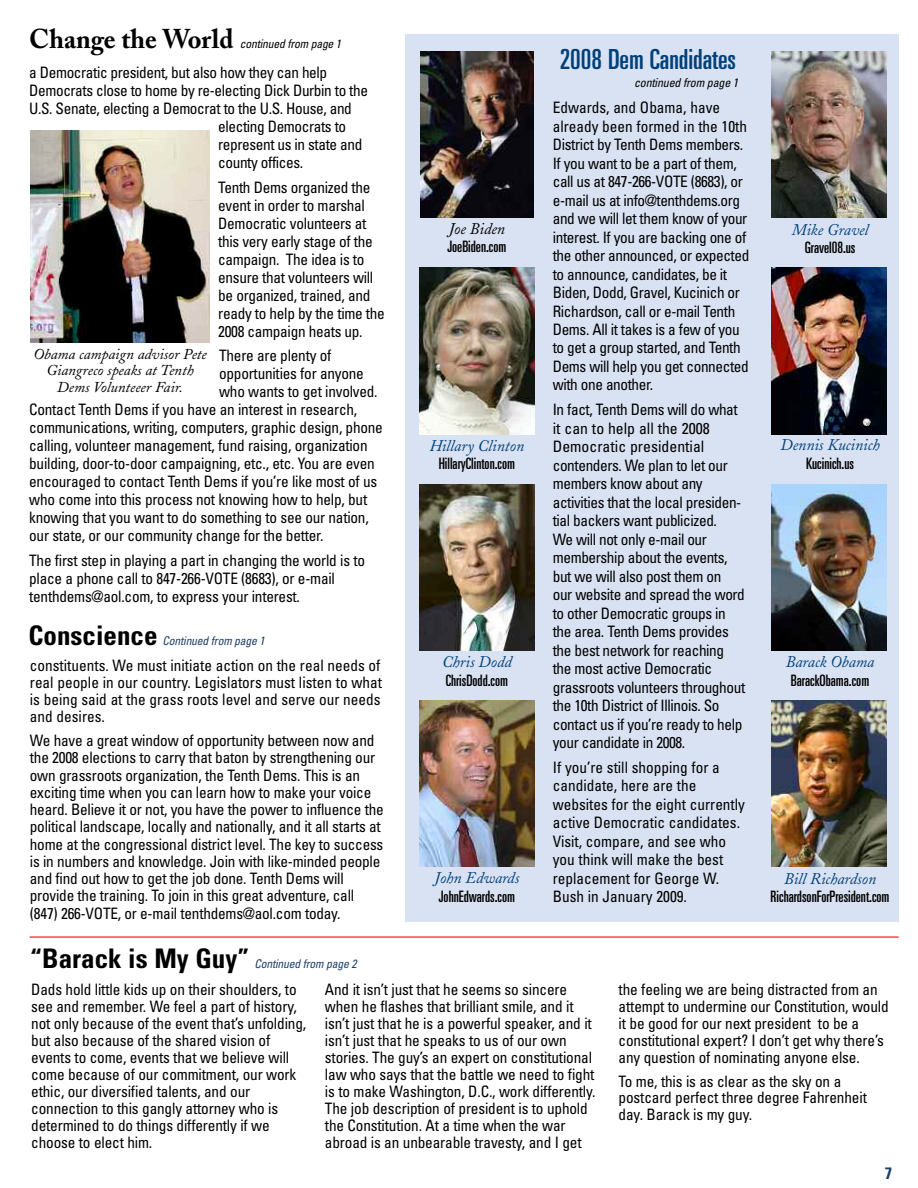
<style>
.page{position:relative;width:918px;height:1188px;background:#fff}
.page>*{position:absolute;margin:0;border:0;box-sizing:border-box;transform-origin:0 0}
.t1{font:ultra-condensed 27.75px "Univers";color:#00407a}
.t2{font:700 condensed 27px "Univers";color:#000}
.t3{font:700 27px "Adobe Caslon";color:#000}
.t4{font:700 condensed 16.5px "Univers";color:#1c3f68}
.t5{font:italic 16.2px "Adobe Caslon";color:#00407a}
.t6{font:italic 16.2px "Adobe Caslon";color:#000}
.t7{font:condensed 15.75px/18.5px "Univers";letter-spacing:-.015em;color:#000}
.t8{font:ultra-condensed 15.75px "Univers";color:#000}
.t9{font:italic 15px/16.5px "Adobe Caslon";color:#000;text-align:center}
.t10{font:italic condensed 12.3px "Univers";letter-spacing:-.015em;color:#000}
.t11{font:italic condensed 12px "Univers";letter-spacing:-.015em;color:#1c3f68}
.t12{font:italic condensed 12px "Univers";letter-spacing:-.015em;color:#000}
</style>
<div class="page">
<div style="left:406px;top:34px;width:493px;height:888px;background:#d9e2f2"></div>
<img style="left:31px;top:130px;width:178px;height:213px">
<img style="left:420px;top:51px;width:114px;height:167px">
<img style="left:420px;top:268px;width:114px;height:166px">
<img style="left:420px;top:484px;width:114px;height:166px">
<img style="left:420px;top:701px;width:114px;height:166px">
<img style="left:772px;top:51px;width:114px;height:167px">
<img style="left:772px;top:268px;width:114px;height:166px">
<img style="left:772px;top:484px;width:114px;height:166px">
<img style="left:772px;top:701px;width:114px;height:166px">
<hr style="left:30px;top:936px;width:869px;height:2px;background:#ff4250">
<h2 class="t3" style="left:29px;top:29px;width:206px">Change the World</h2>
<p class="t12" style="left:240px;top:40px;width:103px">continued from page 1</p>
<p class="t7" style="left:29px;top:65px;width:299px">a Democratic president, but also how they can help</p>
<p class="t7" style="left:29px;top:83px;width:340px">Democrats close to home by re-electing Dick Durbin to the</p>
<p class="t7" style="left:29px;top:101px;width:324px">U.S. Senate, electing a Democrat to the U.S. House, and</p>
<p class="t7" style="left:218px;top:119px;width:129px">electing Democrats to</p>
<p class="t7" style="left:218px;top:137px;width:146px">represent us in state and</p>
<p class="t7" style="left:218px;top:155px;width:86px">county offices.</p>
<p class="t7" style="left:218px;top:179px;width:168px;line-height:18px">Tenth Dems organized the event in order to marshal<br>Democratic volunteers at this very early stage of the campaign. The idea is to ensure that volunteers will be organized, trained, and ready to help by the time the<br>2008 campaign heats up.</p>
<p class="t7" style="left:219px;top:348px;width:114px">There are plenty of</p>
<p class="t7" style="left:219px;top:366px;width:146px">opportunities for anyone</p>
<p class="t7" style="left:219px;top:384px;width:160px">who wants to get involved.</p>
<p class="t7" style="left:29px;top:402px;width:330px">Contact Tenth Dems if you have an interest in research,</p>
<p class="t7" style="left:29px;top:420px;width:355px">communications, writing, computers, graphic design, phone</p>
<p class="t7" style="left:29px;top:438px;width:340px">calling, volunteer management, fund raising, organization</p>
<p class="t7" style="left:29px;top:456px;width:347px">building, door-to-door campaigning, etc., etc. You are even</p>
<p class="t7" style="left:29px;top:474px;width:350px">encouraged to contact Tenth Dems if you’re like most of us</p>
<p class="t7" style="left:29px;top:492px;width:340px">who come into this process not knowing how to help, but</p>
<p class="t7" style="left:29px;top:510px;width:341px">knowing that you want to do something to see our nation,</p>
<p class="t7" style="left:29px;top:528px;width:296px">our state, or our community change for the better.</p>
<p class="t7" style="left:29px;top:552px;width:337px;line-height:18px">The first step in playing a part in changing the world is to place a phone call to 847-266-VOTE (8683), or e-mail tenthdems@aol.com, to express your interest.</p>
<p class="t9" style="left:34px;top:347px;width:175px">Obama campaign advisor Pete<br>Giangreco speaks at Tenth<br>Dems Volunteeer Fair.</p>
<h2 class="t2" style="left:28px;top:626px;width:131px">Conscience</h2>
<p class="t11" style="left:163px;top:636px;width:104px">Continued from page 1</p>
<p class="t7" style="left:30px;top:658px;width:354px;line-height:17.2px;text-align:justify">constituents. We must initiate action on the real needs of real people in our country. Legislators must listen to what is being said at the grass roots level and serve our needs and desires.</p>
<p class="t7" style="left:30px;top:733px;width:355px;line-height:17.2px">We have a great window of opportunity between now and the 2008 elections to carry that baton by strengthening our own grassroots organization, the Tenth Dems. This is an exciting time when you can learn how to make your voice heard. Believe it or not, you have the power to influence the political landscape, locally and nationally, and it all starts at home at the congressional district level. The key to success is in numbers and knowledge. Join with like-minded people and find out how to get the job done. Tenth Dems will provide the training. To join in this great adventure, call (847) 266-VOTE, or e-mail tenthdems@aol.com today.</p>
<h2 class="t2" style="left:30px;top:949px;width:221px">“Barack is My Guy”</h2>
<p class="t11" style="left:254px;top:960px;width:104px">Continued from page 2</p>
<h1 class="t1" style="left:560px;top:49px;width:178px">2008 Dem Candidates</h1>
<p class="t10" style="left:634px;top:78px;width:106px">continued from page 1</p>
<p class="t6" style="left:449px;top:223px;width:58px">Joe Biden</p>
<p class="t8" style="left:447px;top:241px;width:61px">JoeBiden.com</p>
<p class="t5" style="left:430px;top:440px;width:96px">Hillary Clinton</p>
<p class="t8" style="left:439px;top:458px;width:78px">HillaryClinton.com</p>
<p class="t5" style="left:442px;top:656px;width:71px">Chris Dodd</p>
<p class="t8" style="left:446px;top:674px;width:64px">ChrisDodd.com</p>
<p class="t5" style="left:435px;top:873px;width:86px">John Edwards</p>
<p class="t8" style="left:439px;top:891px;width:78px">JohnEdwards.com</p>
<p class="t7" style="left:553px;top:100px;width:198px">Edwards, and Obama, have already been formed in the 10th<br>District by Tenth Dems members.<br>If you want to be a part of them, call us at 847-266-VOTE (8683), or e-mail us at info@tenthdems.org and we will let them know of your interest. If you are backing one of the other announced, or expected to announce, candidates, be it<br>Biden, Dodd, Gravel, Kucinich or<br>Richardson, call or e-mail Tenth<br>Dems. All it takes is a few of you to get a group started, and Tenth<br>Dems will help you get connected with one another.</p>
<p class="t7" style="left:553px;top:402px;width:194px">In fact, Tenth Dems will do what it can to help all the 2008<br>Democratic presidential contenders. We plan to let our members know about any activities that the local presiden&shy;tial backers want publicized.<br>We will not only e-mail our membership about the events, but we will also post them on<br>our website and spread the word to other Democratic groups in the area. Tenth Dems provides the best network for reaching the most active Democratic grassroots volunteers throughout the 10th District of Illinois. So contact us if you’re ready to help your candidate in 2008.</p>
<p class="t7" style="left:553px;top:759px;width:194px">If you’re still shopping for a candidate, here are the websites for the eight currently active Democratic candidates.<br>Visit, compare, and see who you think will make the best replacement for George W.<br>Bush in January 2009.</p>
<p class="t5" style="left:792px;top:224px;width:78px">Mike Gravel</p>
<p class="t8" style="left:805px;top:242px;width:52px">Gravel08.us</p>
<p class="t5" style="left:781px;top:439px;width:101px">Dennis Kucinich</p>
<p class="t8" style="left:806px;top:457px;width:49px">Kucinich.us</p>
<p class="t5" style="left:786px;top:657px;width:90px">Barack Obama</p>
<p class="t8" style="left:791px;top:674px;width:80px">BarackObama.com</p>
<p class="t5" style="left:784px;top:873px;width:94px">Bill Richardson</p>
<p class="t8" style="left:771px;top:891px;width:120px">RichardsonForPresident.com</p>
<p class="t7" style="left:31px;top:982px;width:277px;line-height:17px">Dads hold little kids up on their shoulders, to see and remember. We feel a part of history, not only because of the event that’s unfolding, but also because of the shared vision of events to come, events that we believe will come because of our commitment, our work ethic, our diversified talents, and our connection to this gangly attorney who is determined to do things differently if we choose to elect him.</p>
<p class="t7" style="left:325px;top:982px;width:272px;line-height:17px">And it isn’t just that he seems so sincere when he flashes that brilliant smile, and it isn’t just that he is a powerful speaker, and it isn’t just that he speaks to us of our own stories. The guy’s an expert on constitutional law who says that the battle we need to fight is to make Washington, D.C., work differently.<br>The job description of president is to uphold the Constitution. At a time when the war abroad is an unbearable travesty, and I get</p>
<p class="t7" style="left:619px;top:982px;width:272px;line-height:17.1px">the feeling we are being distracted from an attempt to undermine our Constitution, would it be good for our next president to be a constitutional expert? I don’t get why there’s any question of nominating anyone else.</p>
<p class="t7" style="left:619px;top:1074px;width:250px;line-height:17px">To me, this is as clear as the sky on a postcard perfect three degree Fahrenheit day. Barack is my guy.</p>
<p class="t4" style="left:885px;top:1167px;width:9px">7</p>
</div>
